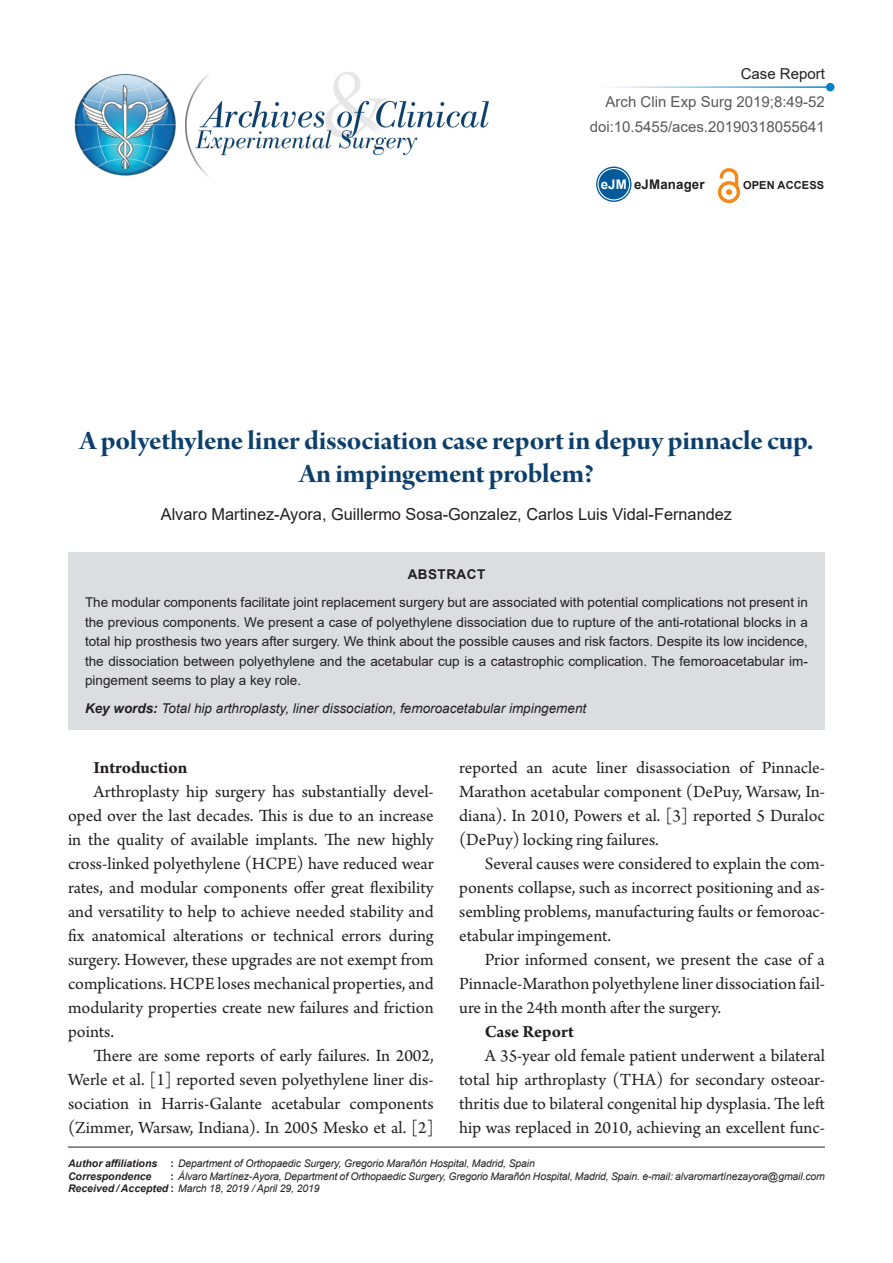
<style>
.page{position:relative;width:893px;height:1263px;background:#fff}
.page>*{position:absolute;margin:0;border:0;box-sizing:border-box;transform-origin:0 0}
.BABA{font:28.5px/33px "Arno Pro Bold Display";letter-spacing:-.01em;color:#0c3f6c;text-align:center;scale:1.05 1}
.BABA-2{font:18px/24px "Arno Pro";color:#231f20;text-align:justify}
.BABA-3{font:700 18px "Arno Pro";color:#231f20}
.Paragraph_Style9{font:16.5px "Arial";color:#231f20}
.t1{font:15px "Arial";color:#57585a}
.t2{font:15px "Arial";color:#231f20}
.Paragraph_Style2{font:13.5px/19.5px "Arial";color:#231f20;text-align:justify}
.Paragraph_Style2-2{font:italic 13.5px "Arial";color:#231f20}
.Paragraph_Style1{font:700 13.5px "Arial";letter-spacing:.035em;color:#231f20}
.t3{font:700 13.35px "Arial";letter-spacing:.01em;color:#231f20}
.t4{font:700 13.35px "Arial";color:#fff}
.t5{font:700 11.1px "Arial";letter-spacing:.01em;color:#231f20}
.t6{font:italic 10.5px "Arial";letter-spacing:-.01em;color:#231f20}
.t7{font:italic 700 10.5px "Arial";color:#231f20}
.s1{font-weight:700}
.s2{font-weight:700;font-style:normal}
</style>
<div class="page">
<hr style="left:594px;top:86px;width:235px;height:2px;background:#0081c7">
<div style="left:826px;top:83px;width:8px;height:8px;background:#0081c7;border-radius:50%"></div>
<div style="left:68px;top:552px;width:757px;height:178px;background:#dcdddf"></div>
<hr style="left:68px;top:1147px;width:757px;height:1px;background:#231f20">
<img style="left:74px;top:72px;width:415px;height:105px">
<svg style="left:596px;top:167px;width:35px;height:35px"></svg>
<div style="left:597px;top:168px;width:33px;height:32px;border:1px solid #fff;border-radius:50%"></div>
<img style="left:718px;top:168px;width:23px;height:34px">
<p class="t2" style="left:741px;top:63px;width:86px">Case Report</p>
<p class="t1" style="left:606px;top:91px;width:221px">Arch Clin Exp Surg 2019;8:49-52</p>
<p class="t1" style="left:590px;top:116px;width:237px">doi:10.5455/aces.20190318055641</p>
<p class="t4" style="left:601px;top:175px;width:28px">eJM</p>
<p class="t3" style="left:634px;top:175px;width:72px">eJManager</p>
<p class="t5" style="left:743px;top:178px;width:83px">OPEN ACCESS</p>
<p class="BABA" style="left:80px;top:426px;width:700px">A polyethylene liner dissociation case report in depuy pinnacle cup.<br>An impingement problem?</p>
<p class="Paragraph_Style9" style="left:161px;top:503px;width:573px">Alvaro Martinez-Ayora, Guillermo Sosa-Gonzalez, Carlos Luis Vidal-Fernandez</p>
<p class="Paragraph_Style1" style="left:408px;top:565px;width:79px">ABSTRACT</p>
<p class="Paragraph_Style2" style="left:85px;top:593px;width:724px">The modular components facilitate joint replacement surgery but are associated with potential complications not present in the previous components. We present a case of polyethylene dissociation due to rupture of the anti-rotational blocks in a total hip prosthesis two years after surgery. We think about the possible causes and risk factors. Despite its low incidence, the dissociation between polyethylene and the acetabular cup is a catastrophic complication. The femoroacetabular im&shy;pingement seems to play a key role.</p>
<p class="Paragraph_Style2-2" style="left:85px;top:700px;width:503px"><span class="s1">Key words:</span> Total hip arthroplasty, liner dissociation, femoroacetabular impingement</p>
<p class="BABA-3" style="left:94px;top:757px;width:95px">Introduction</p>
<p class="BABA-2" style="left:68px;top:781px;width:367px;text-indent:26px">Arthroplasty hip surgery has substantially devel&shy;oped over the last decades. This is due to an increase in the quality of available implants. The new highly cross-linked polyethylene (HCPE) have reduced wear rates, and modular components offer great flexibility and versatility to help to achieve needed stability and fix anatomical alterations or technical errors during surgery. However, these upgrades are not exempt from complications. HCPE loses mechanical properties, and modularity properties create new failures and friction points.</p>
<p class="BABA-2" style="left:68px;top:1045px;width:367px;text-indent:26px">There are some reports of early failures. In 2002, Werle et al. [1] reported seven polyethylene liner dis&shy;sociation in Harris-Galante acetabular components (Zimmer, Warsaw, Indiana). In 2005 Mesko et al. [2]</p>
<p class="BABA-2" style="left:459px;top:757px;width:367px">reported an acute liner disassociation of Pinnacle-Marathon acetabular component (DePuy, Warsaw, In&shy;diana). In 2010, Powers et al. [3] reported 5 Duraloc (DePuy) locking ring failures.</p>
<p class="BABA-2" style="left:459px;top:853px;width:367px;text-indent:26px">Several causes were considered to explain the com&shy;ponents collapse, such as incorrect positioning and as&shy;sembling problems, manufacturing faults or femoroac&shy;etabular impingement.</p>
<p class="BABA-2" style="left:459px;top:949px;width:367px;text-indent:26px">Prior informed consent, we present the case of a Pinnacle-Marathon polyethylene liner dissociation fail&shy;ure in the 24th month after the surgery.</p>
<p class="BABA-3" style="left:485px;top:1021px;width:91px">Case Report</p>
<p class="BABA-2" style="left:459px;top:1045px;width:367px;text-indent:26px">A 35-year old female patient underwent a bilateral total hip arthroplasty (THA) for secondary osteoar&shy;thritis due to bilateral congenital hip dysplasia. The left hip was replaced in 2010, achieving an excellent func-</p>
<p class="t6" style="left:68px;top:1156px;width:468px"><span class="s1">Author affiliations</span> <span class="s2">:</span> Department of Orthopaedic Surgery, Gregorio Marañón Hospital, Madrid, Spain</p>
<p class="t6" style="left:170px;top:1169px;width:656px"><span class="s2">:</span> Álvaro Martínez-Ayora, Department of Orthopaedic Surgery, Gregorio Marañón Hospital, Madrid, Spain. e-mail: alvaromartínezayora@gmail.com</p>
<p class="t6" style="left:68px;top:1181px;width:253px"><span class="s1">Received / Accepted</span> <span class="s2">:</span> March 18, 2019 / April 29, 2019</p>
<p class="t7" style="left:68px;top:1169px;width:85px">Correspondence</p>
</div>
